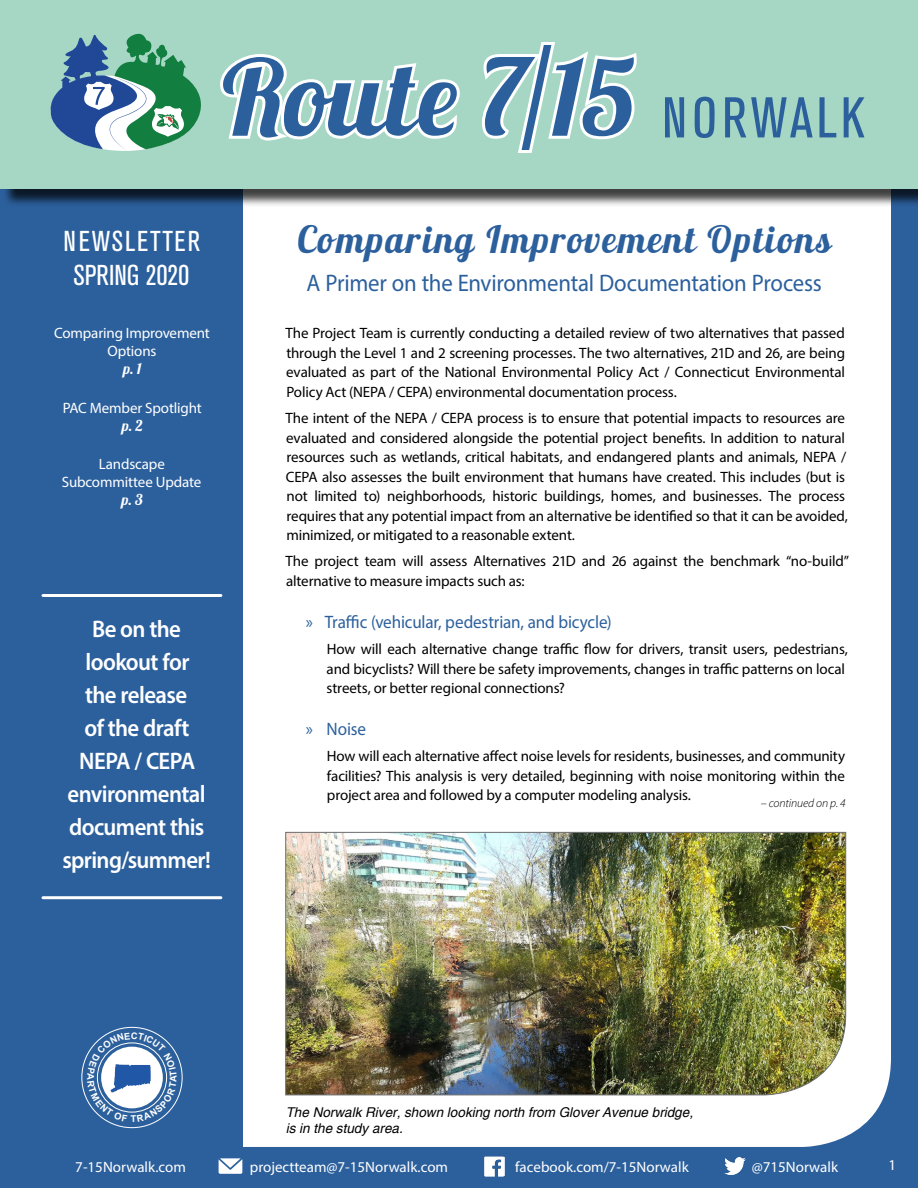
<style>
.page{position:relative;width:918px;height:1188px;background:#2c609d}
.page>*{position:absolute;margin:0;border:0;box-sizing:border-box;transform-origin:0 0}
.Masthead{font:105px "Lobster 1.3";letter-spacing:.01em;color:#2c609d}
.t1{font:condensed 56.85px "Akzidenz Grotesk BE";letter-spacing:.07em;color:#2c609d}
.t2{font:37.5px "Lobster 1.3";letter-spacing:.055em;color:#2c609d}
.t3{font:condensed 28.5px/34.2px "Akzidenz Grotesk BE";letter-spacing:.05em;color:#fff;text-align:center}
.Footer_Main_Text{font:600 24px/33px "Myriad Pro";letter-spacing:-.025em;color:#fff;text-align:center;scale:.95 1}
.Body_Text{font:24px "Myriad Pro";letter-spacing:-.01em;color:#2c609d;scale:.95 1}
.t4{font:18px "Myriad Pro";letter-spacing:-.01em;color:#2c609d;scale:.95 1}
.Body_Text-2{font:15px/19.5px "Myriad Pro";letter-spacing:-.01em;color:#000}
.Footer_Social_Media{font:15px "Myriad Pro";color:#fff}
.Body_Text-3{font:15px/18px "Myriad Pro";letter-spacing:-.01em;color:#fff;text-align:center}
.Body_Text-4{font:15px "Lobster 1.3";color:#fff}
.Footer_Main_Text-2{font:15px "Myriad Pro";color:#fff}
.t5{font:italic 13.5px/16.2px "Helvetica";color:#000}
.Body_Text-5{font:italic 300 12px "Myriad Pro";letter-spacing:-.01em;color:#000}
</style>
<div class="page">
<div style="left:243px;top:208px;width:648px;height:939px;background:#fff"></div>
<div style="left:2px;top:0;width:916px;height:208px;background:#000;opacity:.75"></div>
<div style="left:0;top:0;width:918px;height:189px;background:#a6d6c4"></div>
<svg style="left:50px;top:33px;width:151px;height:118px"></svg>
<svg style="left:220px;top:54px;width:240px;height:87px"></svg>
<svg style="left:482px;top:42px;width:155px;height:111px"></svg>
<img style="left:724px;top:1158px;width:21px;height:17px">
<svg style="left:219px;top:1158px;width:23px;height:16px"></svg>
<img style="left:484px;top:1156px;width:21px;height:21px">
<hr style="left:43px;top:594px;width:178px;height:3px;background:#fff">
<hr style="left:43px;top:896px;width:178px;height:3px;background:#fff">
<img style="left:285px;top:832px;width:561px;height:263px">
<svg style="left:87px;top:1032px;width:90px;height:90px"></svg>
<p class="Masthead" style="left:222px;top:31px;width:414px">Route 7/15</p>
<p class="t1" style="left:662px;top:86px;width:204px">NORWALK</p>
<p class="t3" style="left:64px;top:224px;width:138px">NEWSLETTER<br>SPRING 2020</p>
<p class="t2" style="left:297px;top:215px;width:535px">Comparing Improvement Options</p>
<p class="Body_Text" style="left:307px;top:268px;width:544px">A Primer on the Environmental Documentation Process</p>
<p class="Body_Text-3" style="left:54px;top:324px;width:157px">Comparing Improvement<br>Options</p>
<p class="Body_Text-4" style="left:123px;top:359px;width:20px">p. 1</p>
<p class="Body_Text-3" style="left:63px;top:398px;width:141px">PAC Member Spotlight</p>
<p class="Body_Text-4" style="left:122px;top:416px;width:22px">p. 2</p>
<p class="Body_Text-3" style="left:99px;top:455px;width:68px">Landscape</p>
<p class="Body_Text-3" style="left:62px;top:473px;width:141px">Subcommittee Update</p>
<p class="Body_Text-4" style="left:122px;top:490px;width:23px">p. 3</p>
<p class="Footer_Main_Text" style="left:62px;top:612px;width:158px">Be on the lookout for<br>the release<br>of the draft<br>NEPA / CEPA environmental document this spring/summer!</p>
<p class="Body_Text-2" style="left:285px;top:323px;width:561px;text-align:justify">The Project Team is currently conducting a detailed review of two alternatives that passed through the Level 1 and 2 screening processes. The two alternatives, 21D and 26, are being evaluated as part of the National Environmental Policy Act / Connecticut Environmental Policy Act (NEPA / CEPA) environmental documentation process.</p>
<p class="Body_Text-2" style="left:285px;top:408px;width:564px">The intent of the NEPA / CEPA process is to ensure that potential impacts to resources are evaluated and considered alongside the potential project benefits. In addition to natural resources such as wetlands, critical habitats, and endangered plants and animals, NEPA / CEPA also assesses the built environment that humans have created. This includes (but is not limited to) neighborhoods, historic buildings, homes, and businesses. The process requires that any potential impact from an alternative be identified so that it can be avoided, minimized, or mitigated to a reasonable extent.</p>
<p class="Body_Text-2" style="left:285px;top:551px;width:565px">The project team will assess Alternatives 21D and 26 against the benchmark “no-build” alternative to measure impacts such as:</p>
<p class="t4" style="left:306px;top:611px;width:324px">» Traffic (vehicular, pedestrian, and bicycle)</p>
<p class="Body_Text-2" style="left:327px;top:639px;width:523px">How will each alternative change traffic flow for drivers, transit users, pedestrians, and bicyclists? Will there be safety improvements, changes in traffic patterns on local streets, or better regional connections?</p>
<p class="t4" style="left:306px;top:718px;width:65px">» Noise</p>
<p class="Body_Text-2" style="left:327px;top:746px;width:520px;text-align:justify">How will each alternative affect noise levels for residents, businesses, and community facilities? This analysis is very detailed, beginning with noise monitoring within the project area and followed by a computer modeling analysis.</p>
<p class="Body_Text-5" style="left:761px;top:796px;width:86px">– continued on p. 4</p>
<p class="t5" style="left:286px;top:1105px;width:409px">The Norwalk River, shown looking north from Glover Avenue bridge, is in the study area.</p>
<p class="Footer_Social_Media" style="left:75px;top:1157px;width:112px">7-15Norwalk.com</p>
<p class="Footer_Social_Media" style="left:250px;top:1157px;width:200px">projectteam@7-15Norwalk.com</p>
<p class="Footer_Social_Media" style="left:515px;top:1157px;width:175px">facebook.com/7-15Norwalk</p>
<p class="Footer_Social_Media" style="left:752px;top:1157px;width:88px">@715Norwalk</p>
<p class="Footer_Main_Text-2" style="left:889px;top:1156px;width:9px">1</p>
</div>
